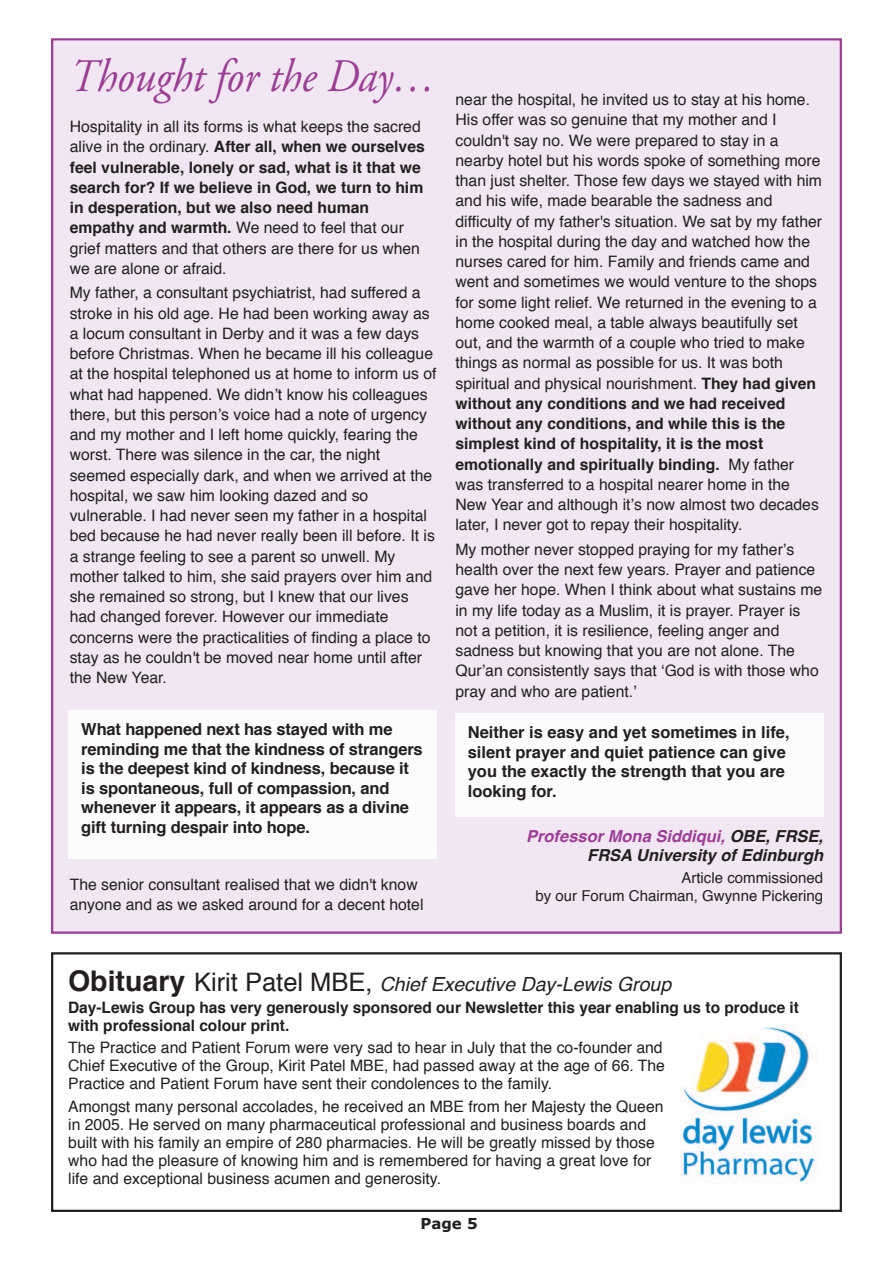
<style>
.page{position:relative;width:893px;height:1263px;background:#fff}
.page>*{position:absolute;margin:0;border:0;box-sizing:border-box;transform-origin:0 0}
.t1{font:italic 46.5px "Adobe Garamond";color:#9c3d96;scale:.92 1}
.t2{font:italic 19.5px "Helvetica";color:#231f20}
.t3{font:700 16.5px/19.5px "Helvetica";letter-spacing:-.01em;color:#231f20}
.t4{font:italic 700 16.5px/19.5px "Helvetica";color:#231f20;text-align:right}
.t5{font:15.75px/20.2px "Helvetica";color:#231f20}
.t6{font:700 15.75px/20.2px "Helvetica";color:#231f20}
.t7{font:15px/18px "Helvetica";color:#231f20;text-align:right}
.t8{font:700 15px "Verdana";color:#231f20}
.s1{font-weight:400}
.s2{font-weight:700}
.s3{color:#9c3d96}
.s4{font-weight:700;font-style:normal;font-size:28.5px}
.s5{font-style:normal;font-size:25.5px}
</style>
<div class="page">
<div style="left:53px;top:41px;width:787px;height:890px;background:#f1e7f2"></div>
<div style="left:69px;top:710px;width:368px;height:148px;background:#fcfbfd"></div>
<div style="left:455px;top:713px;width:368px;height:103px;background:#fcfbfd"></div>
<div style="left:51px;top:952px;width:791px;height:260px;border:2px solid #231f20"></div>
<img style="left:680px;top:1027px;width:137px;height:155px">
<h1 class="t1" style="left:70px;top:57px;width:399px">Thought for the Day…</h1>
<p class="t6" style="left:70px;top:118px;width:357px"><span class="s1">Hospitality in all its forms is what keeps the sacred alive in the ordinary.</span> After all, when we ourselves feel vulnerable, lonely or sad, what is it that we search for? If we believe in God, we turn to him in desperation, but we also need human empathy and warmth. <span class="s1">We need to feel that our grief matters and that others are there for us when we are alone or afraid.</span></p>
<p class="t5" style="left:70px;top:284px;width:368px">My father, a consultant psychiatrist, had suffered a stroke in his old age. He had been working away as a locum consultant in Derby and it was a few days before Christmas. When he became ill his colleague at the hospital telephoned us at home to inform us of what had happened. We didn’t know his colleagues there, but this person’s voice had a note of urgency and my mother and I left home quickly, fearing the worst. There was silence in the car, the night seemed especially dark, and when we arrived at the hospital, we saw him looking dazed and so vulnerable. I had never seen my father in a hospital bed because he had never really been ill before. It is a strange feeling to see a parent so unwell. My mother talked to him, she said prayers over him and she remained so strong, but I knew that our lives had changed forever. However our immediate concerns were the practicalities of finding a place to stay as he couldn't be moved near home until after the New Year.</p>
<p class="t5" style="left:455px;top:91px;width:368px">near the hospital, he invited us to stay at his home.<br>His offer was so genuine that my mother and I couldn't say no. We were prepared to stay in a nearby hotel but his words spoke of something more than just shelter. Those few days we stayed with him and his wife, made bearable the sadness and difficulty of my father's situation. We sat by my father in the hospital during the day and watched how the nurses cared for him. Family and friends came and went and sometimes we would venture to the shops for some light relief. We returned in the evening to a home cooked meal, a table always beautifully set out, and the warmth of a couple who tried to make things as normal as possible for us. It was both spiritual and physical nourishment. <span class="s2">They had given without any conditions and we had received without any conditions, and while this is the simplest kind of hospitality, it is the most emotionally and spiritually binding.</span> My father was transferred to a hospital nearer home in the New Year and although it’s now almost two decades later, I never got to repay their hospitality.</p>
<p class="t5" style="left:455px;top:540px;width:368px">My mother never stopped praying for my father’s health over the next few years. Prayer and patience gave her hope. When I think about what sustains me in my life today as a Muslim, it is prayer. Prayer is not a petition, it is resilience, feeling anger and sadness but knowing that you are not alone. The Qur’an consistently says that ‘God is with those who pray and who are patient.’</p>
<p class="t3" style="left:81px;top:721px;width:343px">What happened next has stayed with me reminding me that the kindness of strangers is the deepest kind of kindness, because it is spontaneous, full of compassion, and whenever it appears, it appears as a divine gift turning despair into hope.</p>
<p class="t3" style="left:468px;top:724px;width:323px">Neither is easy and yet sometimes in life, silent prayer and quiet patience can give you the exactly the strength that you are looking for.</p>
<p class="t4" style="left:526px;top:827px;width:299px"><span class="s3">Professor Mona Siddiqui,</span> OBE, FRSE,<br>FRSA University of Edinburgh</p>
<p class="t7" style="left:536px;top:870px;width:289px">Article commissioned<br>by our Forum Chairman, Gwynne Pickering</p>
<p class="t5" style="left:70px;top:875px;width:355px">The senior consultant realised that we didn't know anyone and as we asked around for a decent hotel</p>
<p class="t2" style="left:68px;top:976px;width:605px"><span class="s4">Obituary</span> <span class="s5">Kirit Patel MBE,</span> Chief Executive Day-Lewis Group</p>
<p class="t6" style="left:68px;top:1000px;width:732px;line-height:18px">Day-Lewis Group has very generously sponsored our Newsletter this year enabling us to produce it with professional colour print.</p>
<p class="t5" style="left:68px;top:1040px;width:598px;line-height:18px">The Practice and Patient Forum were very sad to hear in July that the co-founder and<br>Chief Executive of the Group, Kirit Patel MBE, had passed away at the age of 66. The<br>Practice and Patient Forum have sent their condolences to the family.</p>
<p class="t5" style="left:68px;top:1098px;width:597px;line-height:18px">Amongst many personal accolades, he received an MBE from her Majesty the Queen in 2005. He served on many pharmaceutical professional and business boards and built with his family an empire of 280 pharmacies. He will be greatly missed by those who had the pleasure of knowing him and is remembered for having a great love for life and exceptional business acumen and generosity.</p>
<p class="t8" style="left:420px;top:1214px;width:59px">Page 5</p>
</div>
